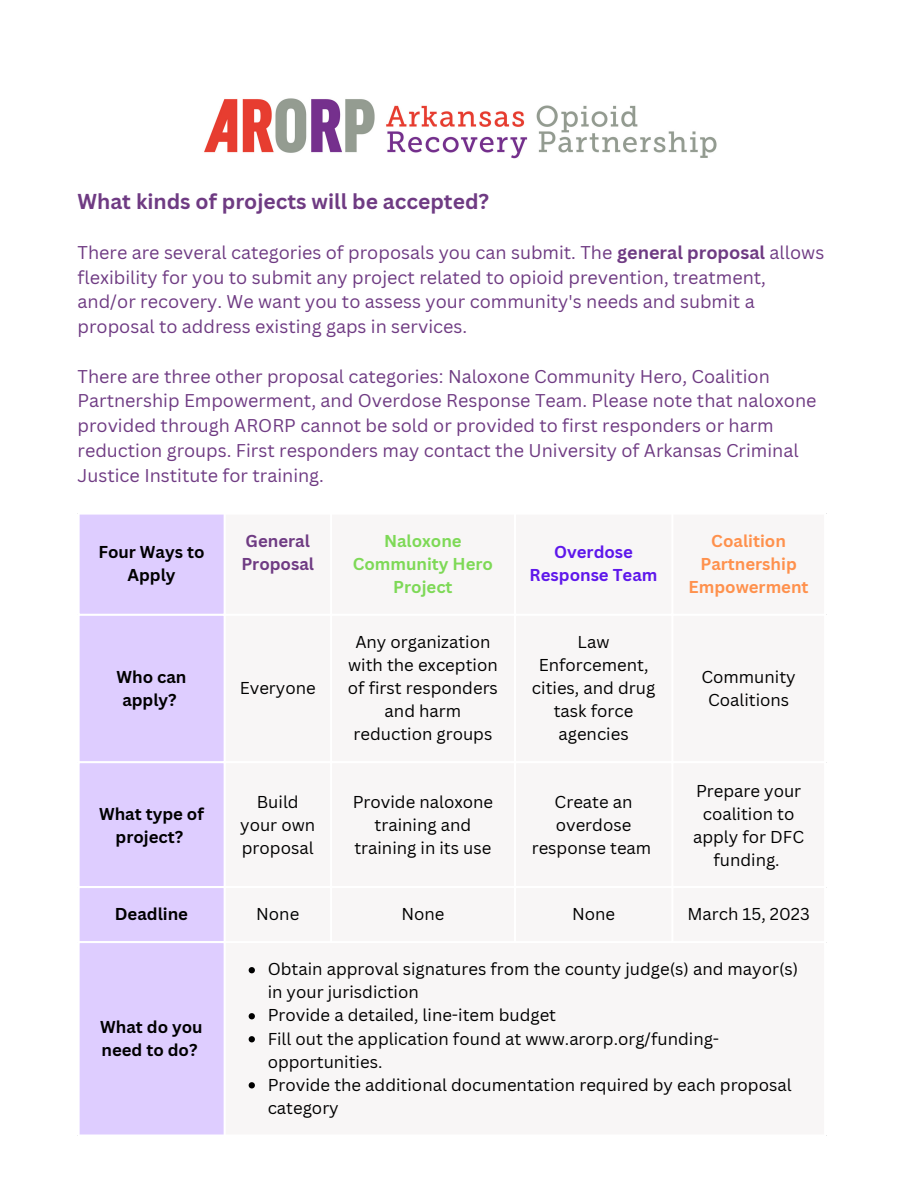
<style>
.page{position:relative;width:918px;height:1188px;background:#fff}
.page>*{position:absolute;margin:0;border:0;box-sizing:border-box;transform-origin:0 0}
.t1{font:700 21px "Canva Sans";color:#6f3b83}
.t2{font:18px/24.8px "Canva Sans";color:#6f3b83}
.t3{font:16.8px/23px "Canva Sans";color:#000;text-align:center}
.t4{font:700 16.8px/23px "Canva Sans";color:#000;text-align:center}
.t5{font:700 16.8px/23px "Canva Sans";color:#ff914d;text-align:center}
.t6{font:700 16.8px/23px "Canva Sans";color:#7ed957;text-align:center}
.t7{font:700 16.8px/23px "Canva Sans";color:#5e17eb;text-align:center}
.t8{font:700 16.8px/23px "Canva Sans";color:#6f3b83}
.s1{font-weight:700}
</style>
<div class="page">
<div style="left:80px;top:515px;width:144px;height:620px;background:#decdff"></div>
<svg style="left:249px;top:967px;width:6px;height:6px"></svg>
<svg style="left:249px;top:1013px;width:6px;height:6px"></svg>
<svg style="left:249px;top:1036px;width:6px;height:6px"></svg>
<svg style="left:249px;top:1082px;width:6px;height:6px"></svg>
<hr style="left:78px;top:614px;width:748px;height:2px;background:#fff">
<hr style="left:78px;top:761px;width:748px;height:2px;background:#fff">
<hr style="left:78px;top:886px;width:748px;height:2px;background:#fff">
<hr style="left:78px;top:941px;width:748px;height:2px;background:#fff">
<img style="left:204px;top:98px;width:513px;height:61px">
<p class="t1" style="left:78px;top:186px;width:413px">What kinds of projects will be accepted?</p>
<p class="t2" style="left:78px;top:240px;width:748px">There are several categories of proposals you can submit. The <span class="s1">general proposal</span> allows flexibility for you to submit any project related to opioid prevention, treatment, and/or recovery. We want you to assess your community's needs and submit a proposal to address existing gaps in services.</p>
<p class="t2" style="left:78px;top:363px;width:740px">There are three other proposal categories: Naloxone Community Hero, Coalition Partnership Empowerment, and Overdose Response Team. Please note that naloxone provided through ARORP cannot be sold or provided to first responders or harm reduction groups. First responders may contact the University of Arkansas Criminal Justice Institute for training.</p>
<p class="t4" style="left:98px;top:540px;width:108px">Four Ways to<br>Apply</p>
<p class="t4" style="left:117px;top:665px;width:71px">Who can apply?</p>
<p class="t8" style="left:241px;top:529px;width:74px">General<br>Proposal</p>
<p class="t6" style="left:353px;top:529px;width:142px">Naloxone<br>Community Hero<br>Project</p>
<p class="t7" style="left:530px;top:540px;width:129px">Overdose<br>Response Team</p>
<p class="t5" style="left:689px;top:529px;width:122px">Coalition<br>Partnership<br>Empowerment</p>
<p class="t3" style="left:240px;top:676px;width:78px">Everyone</p>
<p class="t3" style="left:348px;top:630px;width:152px">Any organization with the exception of first responders and harm reduction groups</p>
<p class="t3" style="left:532px;top:630px;width:125px">Law<br>Enforcement, cities, and drug task force agencies</p>
<p class="t3" style="left:702px;top:665px;width:96px">Community<br>Coalitions</p>
<p class="t4" style="left:99px;top:802px;width:106px">What type of project?</p>
<p class="t3" style="left:240px;top:790px;width:77px">Build your own proposal</p>
<p class="t3" style="left:353px;top:790px;width:142px">Provide naloxone training and training in its use</p>
<p class="t3" style="left:532px;top:790px;width:121px">Create an overdose response team</p>
<p class="t3" style="left:693px;top:779px;width:113px">Prepare your coalition to apply for DFC funding.</p>
<p class="t4" style="left:115px;top:902px;width:75px">Deadline</p>
<p class="t3" style="left:256px;top:902px;width:45px">None</p>
<p class="t3" style="left:401px;top:902px;width:45px">None</p>
<p class="t3" style="left:572px;top:902px;width:45px">None</p>
<p class="t3" style="left:687px;top:902px;width:124px">March 15, 2023</p>
<p class="t4" style="left:100px;top:1015px;width:104px;text-align:left">What do you need to do?</p>
<p class="t3" style="left:268px;top:957px;width:532px;text-align:left">Obtain approval signatures from the county judge(s) and mayor(s) in your jurisdiction<br>Provide a detailed, line-item budget<br>Fill out the application found at www.arorp.org/funding&shy;opportunities.<br>Provide the additional documentation required by each proposal category</p>
</div>
